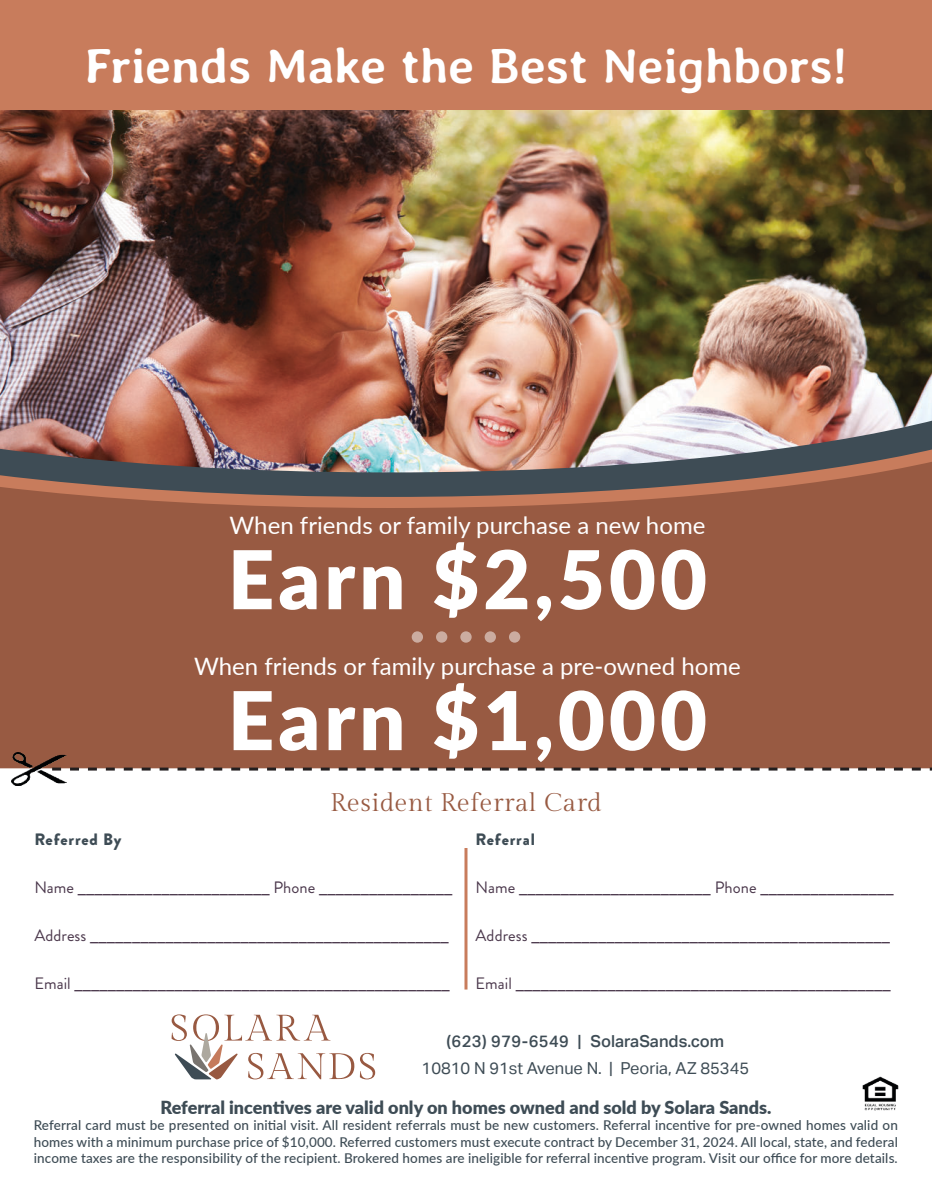
<style>
.page{position:relative;width:932px;height:1202px;background:#fff}
.page>*{position:absolute;margin:0;border:0;box-sizing:border-box;transform-origin:0 0}
.t1{font:900 81px "Lato";letter-spacing:.05em;color:#fff}
.t2{font:700 49.5px "Averia Libre";letter-spacing:-.005em;color:#fff}
.t3{font:25.5px "Gilda Display";letter-spacing:.02em;color:#985a42}
.t4{font:24px "Lato";color:#fff}
.t5{font:900 18px "Lato";color:#3e4c55}
.t6{font:16.5px "American Typewriter";color:#4b384c}
.t7{font:16.5px "Aktiv Grotesk";color:#3e4c55}
.t8{font:500 16.5px "Aktiv Grotesk";color:#3e4c55}
.t9{font:900 16.5px "Brandon Grotesque";letter-spacing:.05em;color:#3e4c55}
.t10{font:500 13.5px/16.2px "Lato";letter-spacing:.01em;color:#3e4c55;text-align:justify}
.s1{font-family:"Brandon Grotesque"}
</style>
<div class="page">
<img style="left:0;top:109px;width:932px;height:310px">
<hr style="left:464px;top:848px;width:3px;height:141px;background:#c87c5c">
<img style="left:0;top:419px;width:932px;height:29px">
<img style="left:0;top:448px;width:932px;height:12px">
<svg style="left:0;top:460px;width:932px;height:308px;background:#945b45"></svg>
<img style="left:11px;top:752px;width:56px;height:33px">
<div style="left:0;top:0;width:932px;height:109px;background:#c87c5c"></div>
<svg style="left:52px;top:767px;width:880px;height:3px"></svg>
<svg style="left:360px;top:1052px;width:15px;height:27px"></svg>
<svg style="left:171px;top:1014px;width:183px;height:65px"></svg>
<img style="left:862px;top:1076px;width:36px;height:34px">
<div style="left:460px;top:631px;width:11px;height:11px;background:#cbaca0;border-radius:50%"></div>
<svg style="left:484px;top:631px;width:12px;height:11px"></svg>
<div style="left:509px;top:631px;width:11px;height:11px;background:#cbaca0;border-radius:50%"></div>
<div style="left:436px;top:631px;width:11px;height:11px;background:#cbaca0;border-radius:50%"></div>
<svg style="left:411px;top:631px;width:12px;height:11px"></svg>
<h2 class="t2" style="left:85px;top:48px;width:764px">Friends Make the Best Neighbors!</h2>
<h3 class="t4" style="left:229px;top:516px;width:477px">When friends or family purchase a new home</h3>
<h1 class="t1" style="left:228px;top:542px;width:480px">Earn $2,500</h1>
<h3 class="t4" style="left:194px;top:657px;width:548px">When friends or family purchase a pre-owned home</h3>
<h1 class="t1" style="left:228px;top:683px;width:480px">Earn $1,000</h1>
<h3 class="t3" style="left:330px;top:787px;width:273px">Resident Referral Card</h3>
<p class="t9" style="left:34px;top:832px;width:89px">Referred By</p>
<p class="t6" style="left:34px;top:880px;width:419px"><span class="s1">Name</span> _______________________ <span class="s1">Phone</span> ________________</p>
<p class="t6" style="left:34px;top:928px;width:416px"><span class="s1">Address</span> ___________________________________________</p>
<p class="t6" style="left:34px;top:976px;width:417px"><span class="s1">Email</span> _____________________________________________</p>
<p class="t9" style="left:475px;top:832px;width:61px">Referral</p>
<p class="t6" style="left:475px;top:880px;width:419px"><span class="s1">Name</span> _______________________ <span class="s1">Phone</span> ________________</p>
<p class="t6" style="left:475px;top:928px;width:416px"><span class="s1">Address</span> ___________________________________________</p>
<p class="t6" style="left:475px;top:976px;width:417px"><span class="s1">Email</span> _____________________________________________</p>
<p class="t8" style="left:446px;top:1034px;width:279px">(623) 979-6549 | SolaraSands.com</p>
<p class="t7" style="left:421px;top:1061px;width:329px">10810 N 91st Avenue N. | Peoria, AZ 85345</p>
<h3 class="t5" style="left:160px;top:1094px;width:612px">Referral incentives are valid only on homes owned and sold by Solara Sands.</h3>
<p class="t10" style="left:34px;top:1116px;width:865px">Referral card must be presented on initial visit. All resident referrals must be new customers. Referral incentive for pre-owned homes valid on homes with a minimum purchase price of $10,000. Referred customers must execute contract by December 31, 2024. All local, state, and federal income taxes are the responsibility of the recipient. Brokered homes are ineligible for referral incentive program. Visit our office for more details.</p>
</div>
